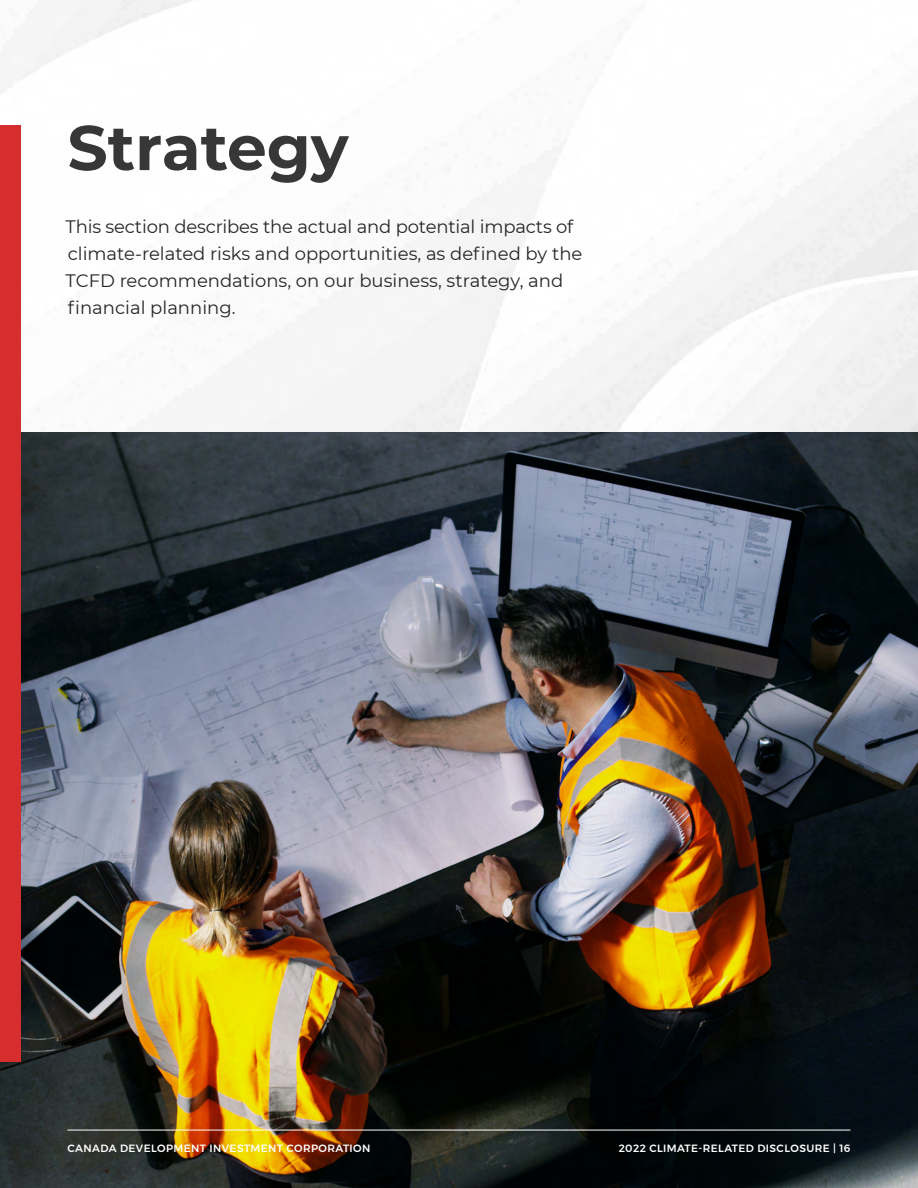
<style>
.page{position:relative;width:918px;height:1188px;background:#fff}
.page>*{position:absolute;margin:0;border:0;box-sizing:border-box;transform-origin:0 0}
.Headline_2{font:700 63px "Montserrat";color:#373738}
.Callout_-_Small{font:18px/27px "Montserrat";color:#252627}
.t1{font:500 10.5px "Montserrat";letter-spacing:.04em;color:#fff}
</style>
<div class="page">
<img style="left:0;top:0;width:918px;height:432px">
<img style="left:0;top:432px;width:918px;height:756px">
<div style="left:0;top:126px;width:20px;height:936px;background:#d62d2f"></div>
<hr style="left:68px;top:1130px;width:782px;height:1px;background:#fff">
<p class="Headline_2" style="left:68px;top:102px;width:283px">Strategy</p>
<p class="Callout_-_Small" style="left:66px;top:213px;width:518px">This section describes the actual and potential impacts of climate‑related risks and opportunities, as defined by the TCFD recommendations, on our business, strategy, and financial planning.</p>
<p class="t1" style="left:68px;top:1140px;width:304px">CANADA DEVELOPMENT INVESTMENT CORPORATION</p>
<p class="t1" style="left:619px;top:1140px;width:233px">2022 CLIMATE-RELATED DISCLOSURE | 16</p>
</div>
